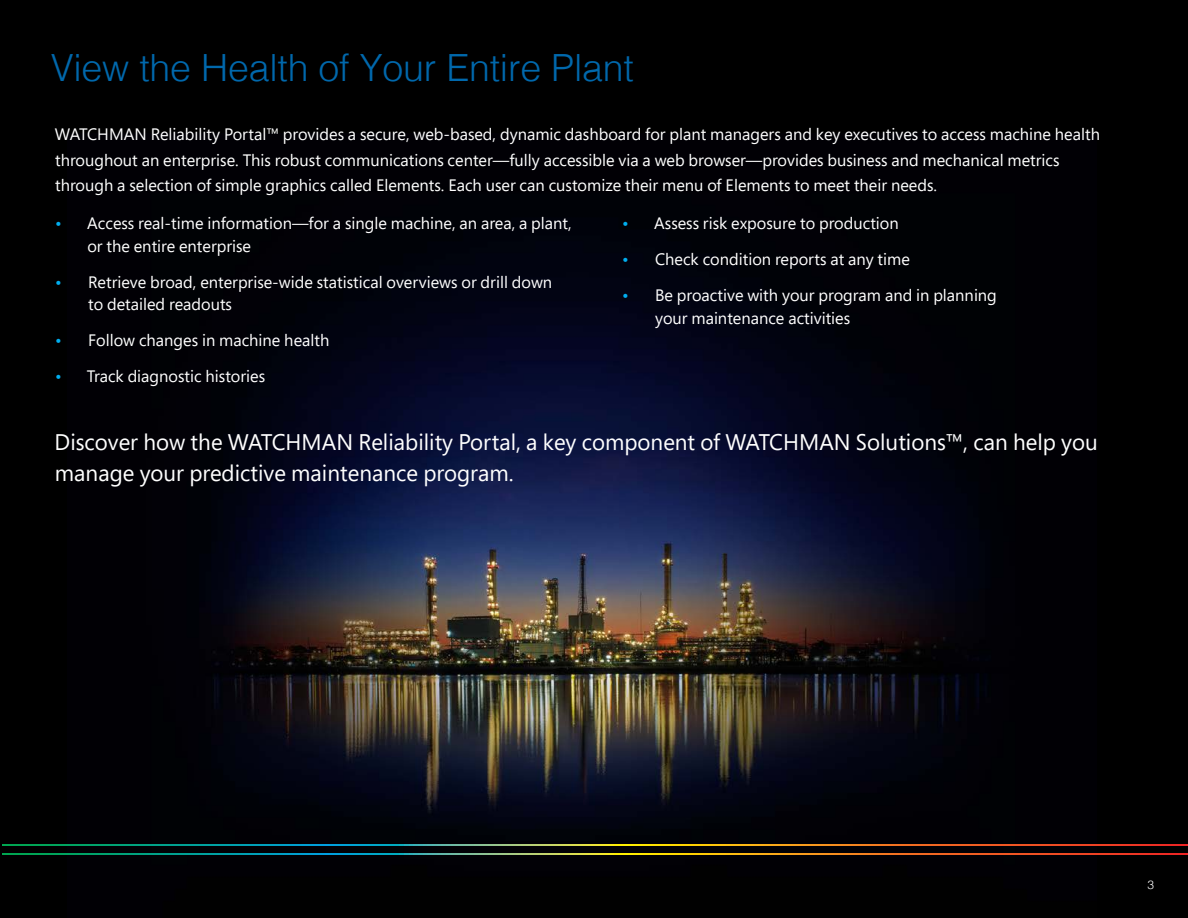
<style>
.page{position:relative;width:1188px;height:918px;background:#fff}
.page>*{position:absolute;margin:0;border:0;box-sizing:border-box;transform-origin:0 0}
.t1{font:300 37.5px "Helvetica";letter-spacing:-.005em;color:#0068ac}
.t2{font:22.5px/31.5px "Segoe Pro";color:#fff}
.t3{font:16.5px/22.5px "Segoe Pro";color:#fff}
.t4{font:300 12px "Helvetica";color:#fff}
.s1{color:#00aeef}
</style>
<div class="page">
<div style="left:0;top:0;width:1162px;height:918px;background:#000"></div>
<img style="left:67px;top:218px;width:1030px;height:637px">
<div style="left:1134px;top:0;width:54px;height:918px;background:#000"></div>
<svg style="left:2px;top:853px;width:1186px;height:1px"></svg>
<svg style="left:2px;top:844px;width:1186px;height:2px;background:#929857"></svg>
<h1 class="t1" style="left:51px;top:36px;width:585px">View the Health of Your Entire Plant</h1>
<p class="t3" style="left:55px;top:121px;width:1047px;line-height:25.5px">WATCHMAN Reliability Portal™ provides a secure, web-based, dynamic dashboard for plant managers and key executives to access machine health throughout an enterprise. This robust communications center—fully accessible via a web browser—provides business and mechanical metrics through a selection of simple graphics called Elements. Each user can customize their menu of Elements to meet their needs.</p>
<p class="t3" style="left:87px;top:212px;width:486px;text-indent:-32px"><span class="s1">•</span> Access real-time information—for a single machine, an area, a plant, or the entire enterprise</p>
<p class="t3" style="left:88px;top:270px;width:466px;text-indent:-33px"><span class="s1">•</span> Retrieve broad, enterprise-wide statistical overviews or drill down to detailed readouts</p>
<p class="t3" style="left:55px;top:329px;width:276px"><span class="s1">•</span> Follow changes in machine health</p>
<p class="t3" style="left:55px;top:365px;width:212px"><span class="s1">•</span> Track diagnostic histories</p>
<p class="t3" style="left:622px;top:212px;width:278px"><span class="s1">•</span> Assess risk exposure to production</p>
<p class="t3" style="left:622px;top:248px;width:289px"><span class="s1">•</span> Check condition reports at any time</p>
<p class="t3" style="left:655px;top:284px;width:343px;text-indent:-33px"><span class="s1">•</span> Be proactive with your program and in planning your maintenance activities</p>
<h2 class="t2" style="left:55px;top:425px;width:1045px">Discover how the WATCHMAN Reliability Portal, a key component of WATCHMAN Solutions™, can help you manage your predictive maintenance program.</h2>
<p class="t4" style="left:1148px;top:874px;width:8px">3</p>
</div>
